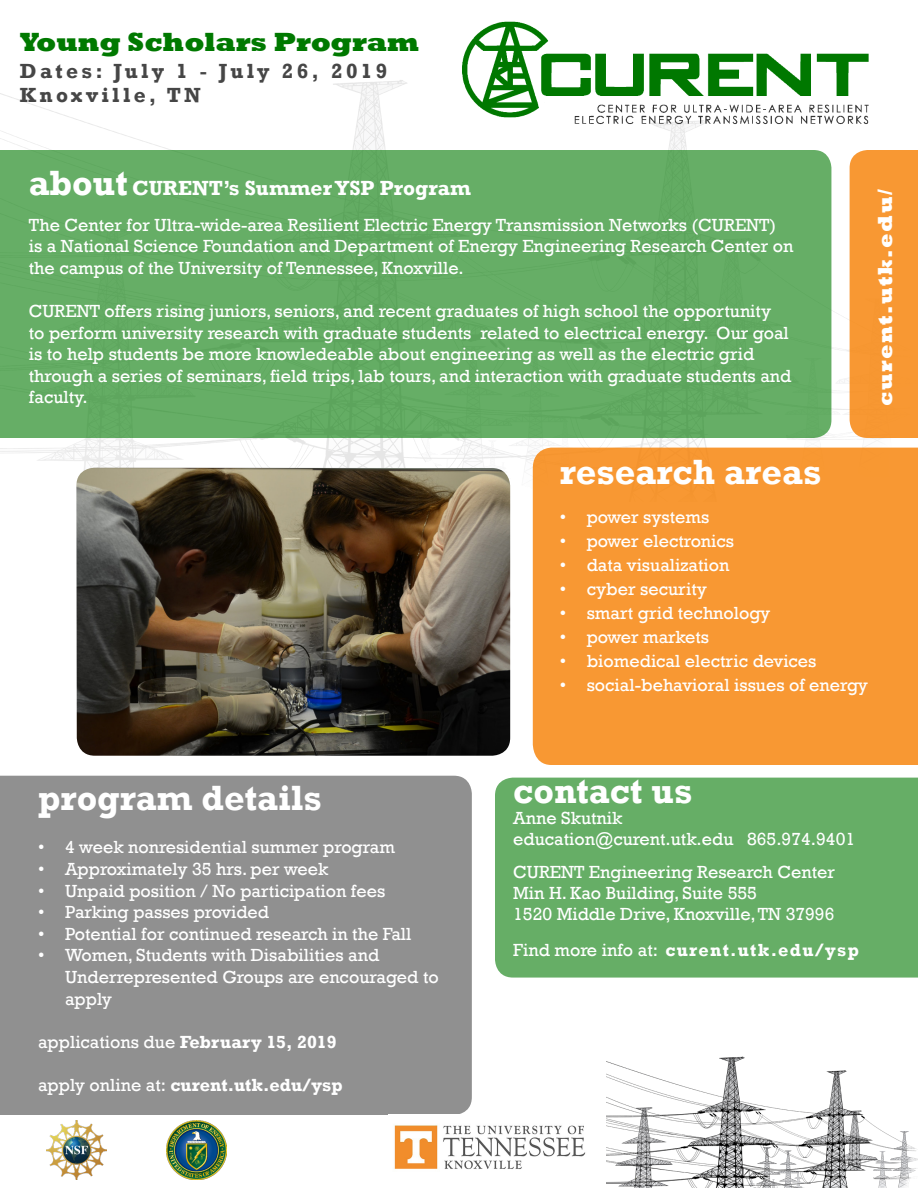
<style>
.page{position:relative;width:918px;height:1188px;background:#fff}
.page>*{position:absolute;margin:0;border:0;box-sizing:border-box;transform-origin:0 0}
.t1{font:700 36px "Rockwell";color:#fff}
.t2{font:800 27px "Rockwell";color:#007900}
.t3{font:700 21px "Rockwell";letter-spacing:.16em;color:#464646}
.t4{font:700 21px "Rockwell";color:#fff}
.t5{font:800 21px "Rockwell";letter-spacing:.07em;color:#fff}
.t6{font:18px/21.6px "Rockwell";color:#fff}
.t7{font:700 18px "Rockwell";letter-spacing:.07em;color:#fff}
.t8{font:700 18px "Rockwell";color:#fff}
.s1{font-size:36px}
.s2{font-weight:700}
.s3{font-weight:400}
</style>
<div class="page">
<img style="left:0;top:80px;width:918px;height:421px">
<div style="left:850px;top:150px;width:68px;height:288px;background:#f89833"></div>
<div style="left:533px;top:448px;width:385px;height:317px;background:#f89833"></div>
<img style="left:461px;top:21px;width:419px;height:110px">
<div style="left:0;top:150px;width:831px;height:288px;background:#66ae66"></div>
<div style="left:0;top:776px;width:472px;height:339px;background:#909090"></div>
<div style="left:495px;top:778px;width:423px;height:200px;background:#66ae66"></div>
<img style="left:607px;top:971px;width:311px;height:217px">
<img style="left:47px;top:1120px;width:59px;height:60px">
<img style="left:167px;top:1120px;width:59px;height:60px">
<img style="left:76px;top:468px;width:434px;height:288px">
<img style="left:394px;top:1125px;width:192px;height:45px">
<p class="t2" style="left:20px;top:26px;width:401px">Young Scholars Program</p>
<p class="t3" style="left:20px;top:58px;width:369px">Dates: July 1 - July 26, 2019</p>
<p class="t3" style="left:20px;top:82px;width:183px">Knoxville, TN</p>
<p class="t4" style="left:29px;top:175px;width:444px"><span class="s1">about</span> CURENT’s Summer YSP Program</p>
<p class="t6" style="left:29px;top:214px;width:766px">The Center for Ultra-wide-area Resilient Electric Energy Transmission Networks (CURENT) is a National Science Foundation and Department of Energy Engineering Research Center on the campus of the University of Tennessee, Knoxville.</p>
<p class="t6" style="left:29px;top:301px;width:764px">CURENT offers rising juniors, seniors, and recent graduates of high school the opportunity<br>to perform university research with graduate students related to electrical energy. Our goal is to help students be more knowledeable about engineering as well as the electric grid through a series of seminars, field trips, lab tours, and interaction with graduate students and faculty.</p>
<p class="t5" style="left:873px;top:406px;width:218px;rotate:-90deg">curent.utk.edu/</p>
<p class="t1" style="left:560px;top:450px;width:263px">research areas</p>
<p class="t6" style="left:560px;top:507px;width:151px">• power systems</p>
<p class="t6" style="left:560px;top:531px;width:176px">• power electronics</p>
<p class="t6" style="left:560px;top:555px;width:171px">• data visualization</p>
<p class="t6" style="left:560px;top:579px;width:149px">• cyber security</p>
<p class="t6" style="left:560px;top:603px;width:212px">• smart grid technology</p>
<p class="t6" style="left:560px;top:627px;width:151px">• power markets</p>
<p class="t6" style="left:560px;top:651px;width:258px">• biomedical electric devices</p>
<p class="t6" style="left:560px;top:675px;width:310px">• social-behavioral issues of energy</p>
<p class="t1" style="left:38px;top:776px;width:285px">program details</p>
<p class="t6" style="left:38px;top:837px;width:359px">• 4 week nonresidential summer program</p>
<p class="t6" style="left:38px;top:858px;width:292px">• Approximately 35 hrs. per week</p>
<p class="t6" style="left:38px;top:880px;width:349px">• Unpaid position / No participation fees</p>
<p class="t6" style="left:38px;top:902px;width:233px">• Parking passes provided</p>
<p class="t6" style="left:38px;top:923px;width:375px">• Potential for continued research in the Fall</p>
<p class="t6" style="left:65px;top:945px;width:375px;text-indent:-27px">• Women, Students with Disabilities and<br>Underrepresented Groups are encouraged to apply</p>
<p class="t6" style="left:38px;top:1031px;width:300px">applications due <span class="s2">February 15, 2019</span></p>
<p class="t8" style="left:38px;top:1074px;width:306px"><span class="s3">apply online at:</span> curent.utk.edu/ysp</p>
<p class="t1" style="left:513px;top:769px;width:181px">contact us</p>
<p class="t6" style="left:513px;top:807px;width:111px">Anne Skutnik</p>
<p class="t6" style="left:513px;top:828px;width:343px">education@curent.utk.edu 865.974.9401</p>
<p class="t6" style="left:513px;top:861px;width:323px">CURENT Engineering Research Center</p>
<p class="t6" style="left:513px;top:882px;width:245px">Min H. Kao Building, Suite 555</p>
<p class="t6" style="left:513px;top:903px;width:323px">1520 Middle Drive, Knoxville, TN 37996</p>
<p class="t7" style="left:513px;top:939px;width:347px"><span class="s3">Find more info at:</span> curent.utk.edu/ysp</p>
</div>
